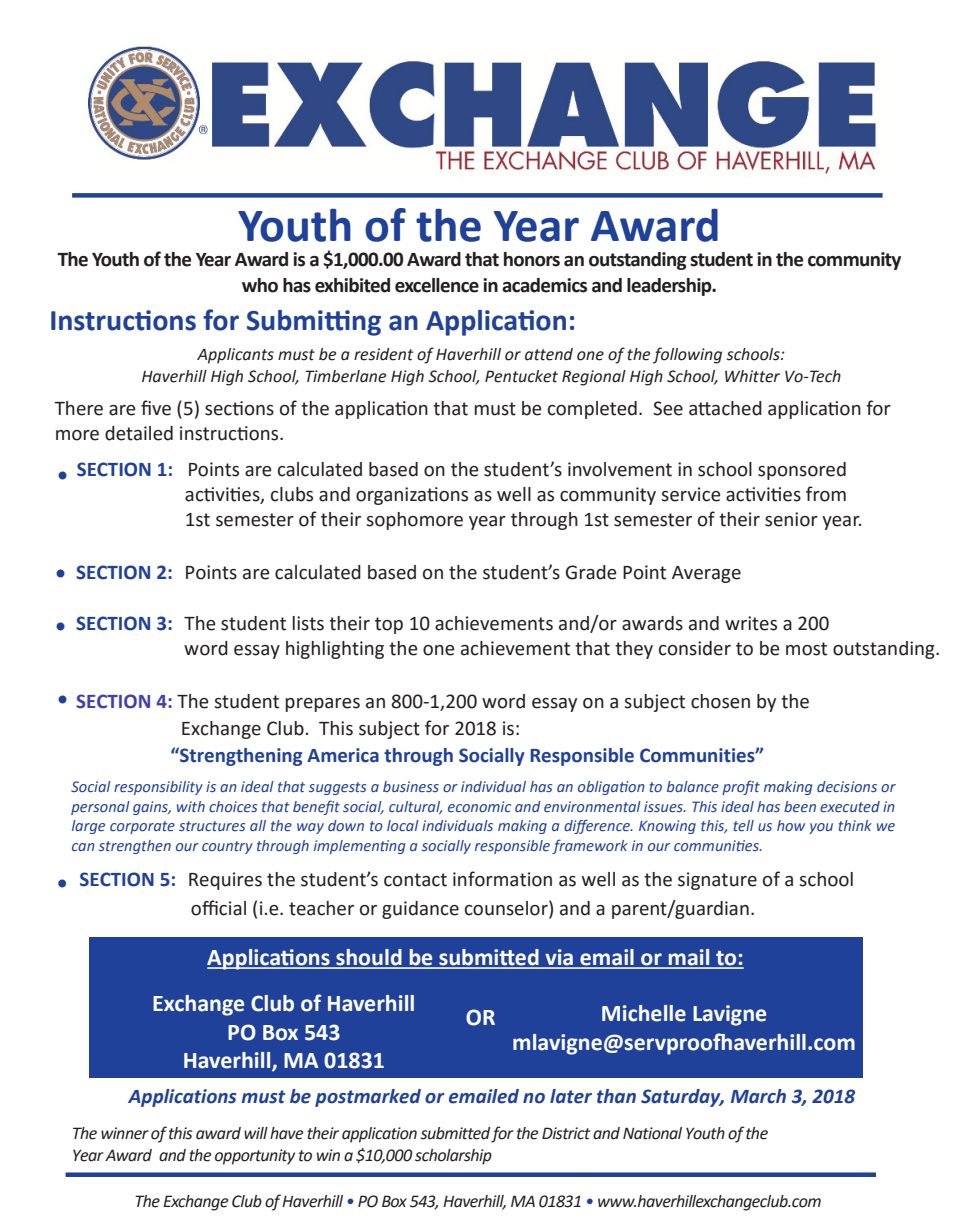
<style>
.page{position:relative;width:959px;height:1229px;background:#fff}
.page>*{position:absolute;margin:0;border:0;box-sizing:border-box;transform-origin:0 0}
.t1{font:700 48px "Calibri";color:#20419a}
.t2{font:700 30px "Calibri";color:#20419a}
.t3{font:30px "Minion Pro";color:#20419a}
.t4{font:700 24px "Calibri";color:#fff}
.t5{font:21px/25.2px "Calibri";color:#231f20}
.t6{font:700 21px/25.2px "Calibri";letter-spacing:-.03em;color:#231f20;text-align:center}
.t7{font:700 21px/26.4px "Calibri";color:#20419a}
.t8{font:italic 700 21px "Calibri";color:#20419a}
.t9{font:italic 18px/21.6px "Calibri";letter-spacing:-.03em;color:#231f20}
.t10{font:italic 18px/21.6px "Calibri";color:#231f20;text-align:center}
.t11{font:italic 16.5px/19.8px "Calibri";color:#20419a;text-align:justify}
.s1{font-weight:700;color:#20419a}
.s2{font-weight:700;color:#4040aa}
.s3{font-weight:400;color:#231f20}
.s4{color:#20419a}
</style>
<div class="page">
<img style="left:88px;top:45px;width:788px;height:129px">
<div style="left:72px;top:193px;width:810px;height:5px;background:#20419a"></div>
<div style="left:89px;top:936px;width:773px;height:141px;background:#20419a"></div>
<hr style="left:207px;top:967px;width:536px;height:1px;background:#fff">
<svg style="left:66px;top:1172px;width:810px;height:4px;background:#3a57a5"></svg>
<p class="t1" style="left:238px;top:191px;width:484px">Youth of the Year Award</p>
<p class="t6" style="left:58px;top:246px;width:845px">The Youth of the Year Award is a $1,000.00 Award that honors an outstanding student in the community who has exhibited excellence in academics and leadership.</p>
<p class="t2" style="left:49px;top:299px;width:528px">Instructions for Submitting an Application:</p>
<p class="t10" style="left:141px;top:342px;width:701px">Applicants must be a resident of Haverhill or attend one of the following schools:<br>Haverhill High School, Timberlane High School, Pentucket Regional High School, Whitter Vo-Tech</p>
<p class="t5" style="left:55px;top:395px;width:837px">There are five (5) sections of the application that must be completed. See attached application for more detailed instructions.</p>
<p class="t5" style="left:185px;top:455px;width:679px;text-indent:-108px"><span class="s1">SECTION 1:</span> Points are calculated based on the student’s involvement in school sponsored activities, clubs and organizations as well as community service activities from<br>1st semester of their sophomore year through 1st semester of their senior year.</p>
<p class="t5" style="left:76px;top:559px;width:666px"><span class="s1">SECTION 2:</span> Points are calculated based on the student’s Grade Point Average</p>
<p class="t5" style="left:184px;top:609px;width:757px;text-indent:-108px"><span class="s1">SECTION 3:</span> The student lists their top 10 achievements and/or awards and writes a 200<br>word essay highlighting the one achievement that they consider to be most outstanding.</p>
<p class="t3" style="left:57px;top:452px;width:13px">•</p>
<p class="t3" style="left:55px;top:550px;width:13px">•</p>
<p class="t3" style="left:55px;top:603px;width:13px">•</p>
<p class="t3" style="left:57px;top:676px;width:13px">•</p>
<p class="t5" style="left:76px;top:687px;width:735px"><span class="s2">SECTION 4:</span> The student prepares an 800-1,200 word essay on a subject chosen by the</p>
<p class="t7" style="left:170px;top:714px;width:595px;text-indent:11px"><span class="s3">Exchange Club. This subject for 2018 is:<br></span>“Strengthening America through Socially Responsible Communities”</p>
<p class="t11" style="left:71px;top:775px;width:825px">Social responsibility is an ideal that suggests a business or individual has an obligation to balance profit making decisions or personal gains, with choices that benefit social, cultural, economic and environmental issues. This ideal has been executed in large corporate structures all the way down to local individuals making a difference. Knowing this, tell us how you think we can strengthen our country through implementing a socially responsible framework in our communities.</p>
<p class="t3" style="left:56px;top:860px;width:13px">•</p>
<p class="t5" style="left:80px;top:863px;width:776px;line-height:29.4px;text-align:center"><span class="s1">SECTION 5:</span> Requires the student’s contact information as well as the signature of a school official (i.e. teacher or guidance counselor) and a parent/guardian.</p>
<p class="t4" style="left:207px;top:940px;width:538px">Applications should be submitted via email or mail to:</p>
<p class="t4" style="left:152px;top:985px;width:265px">Exchange Club of Haverhill</p>
<p class="t4" style="left:227px;top:1014px;width:115px">PO Box 543</p>
<p class="t4" style="left:183px;top:1043px;width:204px">Haverhill, MA 01831</p>
<p class="t4" style="left:601px;top:996px;width:168px">Michelle Lavigne</p>
<p class="t4" style="left:512px;top:1025px;width:345px">mlavigne@servproofhaverhill.com</p>
<p class="t8" style="left:129px;top:1080px;width:727px">Applications must be postmarked or emailed no later than Saturday, March 3, 2018</p>
<p class="t9" style="left:72px;top:1121px;width:698px">The winner of this award will have their application submitted for the District and National Youth of the<br>Year Award and the opportunity to win a $10,000 scholarship</p>
<p class="t9" style="left:135px;top:1189px;width:688px">The Exchange Club of Haverhill <span class="s4">•</span> PO Box 543, Haverhill, MA 01831 <span class="s4">•</span> www.haverhillexchangeclub.com</p>
<p class="t4" style="left:466px;top:1000px;width:31px">OR</p>
</div>
